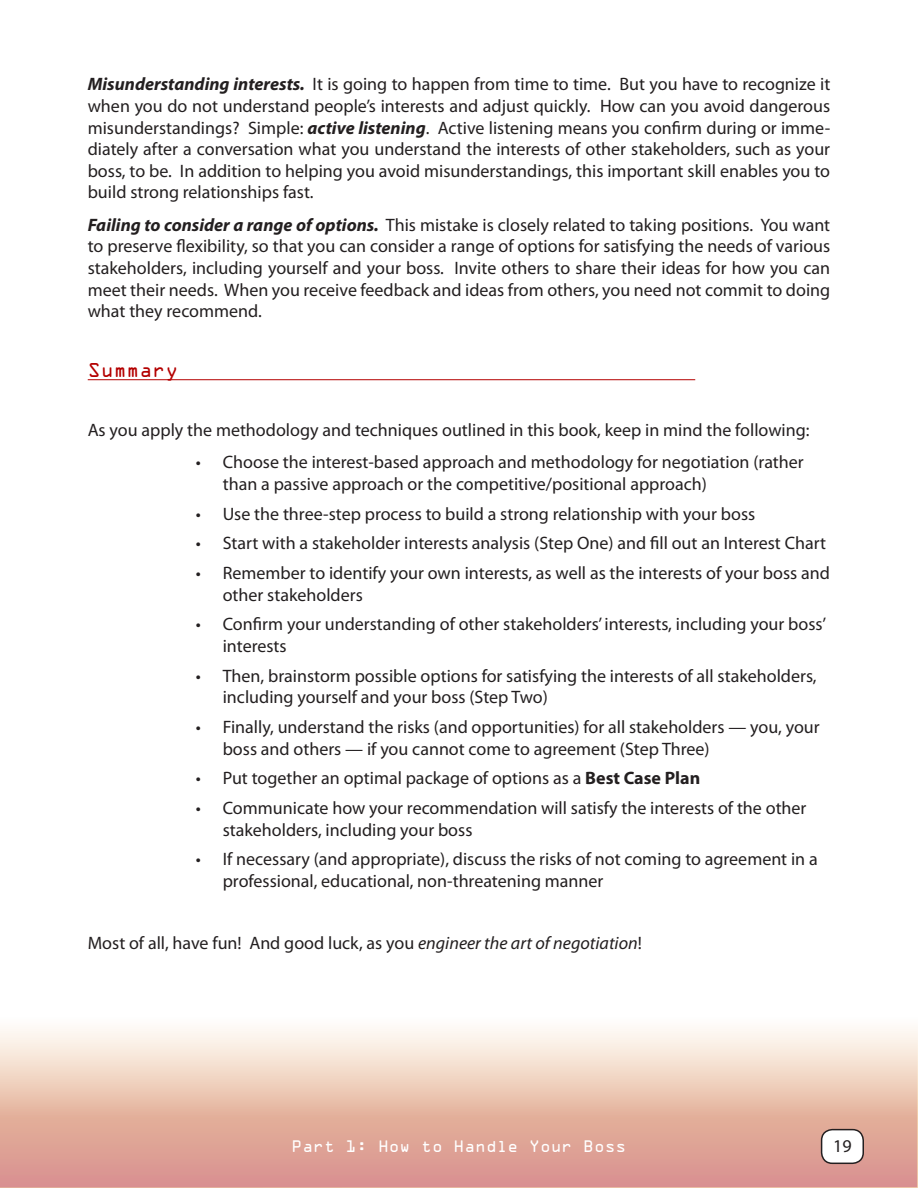
<style>
.page{position:relative;width:918px;height:1188px;background:#fff}
.page>*{position:absolute;margin:0;border:0;box-sizing:border-box;transform-origin:0 0}
.Paragraph{font:18px/21.6px "Myriad Pro";color:#231f20;text-align:justify}
.Bulleted{font:18px/21.6px "Myriad Pro";color:#231f20}
.Subhead{font:18px "OCRA Std";color:#b40001}
.t1{font:15px "OCRA Std";color:#fff}
.s1{font-weight:700;font-style:italic}
.s2{font-weight:700}
.s3{font-style:italic}
</style>
<div class="page">
<svg style="left:0;top:1029px;width:918px;height:159px;background:#e8bfb1"></svg>
<div style="left:822px;top:1130px;width:41px;height:33px;background:#fff;border-radius:11px"></div>
<div style="left:821px;top:1129px;width:43px;height:35px;border:2px solid #231f20;border-radius:11px"></div>
<hr style="left:88px;top:379px;width:607px;height:1px;background:#b40001">
<p class="Paragraph" style="left:88px;top:73px;width:744px"><span class="s1">Misunderstanding interests.</span> It is going to happen from time to time. But you have to recognize it when you do not understand people’s interests and adjust quickly. How can you avoid dangerous misunderstandings? Simple: <span class="s1">active listening</span>. Active listening means you confirm during or imme&shy;diately after a conversation what you understand the interests of other stakeholders, such as your boss, to be. In addition to helping you avoid misunderstandings, this important skill enables you to build strong relationships fast.</p>
<p class="Paragraph" style="left:88px;top:214px;width:744px"><span class="s1">Failing to consider a range of options.</span> This mistake is closely related to taking positions. You want to preserve flexibility, so that you can consider a range of options for satisfying the needs of various stakeholders, including yourself and your boss. Invite others to share their ideas for how you can meet their needs. When you receive feedback and ideas from others, you need not commit to doing what they recommend.</p>
<p class="Subhead" style="left:88px;top:362px;width:92px">Summary</p>
<p class="Paragraph" style="left:88px;top:419px;width:723px">As you apply the methodology and techniques outlined in this book, keep in mind the following:</p>
<p class="Bulleted" style="left:223px;top:451px;width:583px;text-indent:-27px">• Choose the interest-based approach and methodology for negotiation (rather than a passive approach or the competitive/positional approach)</p>
<p class="Bulleted" style="left:196px;top:503px;width:561px">• Use the three-step process to build a strong relationship with your boss</p>
<p class="Bulleted" style="left:196px;top:532px;width:632px">• Start with a stakeholder interests analysis (Step One) and fill out an Interest Chart</p>
<p class="Bulleted" style="left:223px;top:562px;width:609px;text-indent:-27px">• Remember to identify your own interests, as well as the interests of your boss and other stakeholders</p>
<p class="Bulleted" style="left:223px;top:613px;width:605px;text-indent:-27px">• Confirm your understanding of other stakeholders’ interests, including your boss’ interests</p>
<p class="Bulleted" style="left:223px;top:665px;width:595px;text-indent:-27px">• Then, brainstorm possible options for satisfying the interests of all stakeholders, including yourself and your boss (Step Two)</p>
<p class="Bulleted" style="left:223px;top:716px;width:599px;text-indent:-27px">• Finally, understand the risks (and opportunities) for all stakeholders — you, your boss and others — if you cannot come to agreement (Step Three)</p>
<p class="Bulleted" style="left:196px;top:767px;width:506px">• Put together an optimal package of options as a <span class="s2">Best Case Plan</span></p>
<p class="Bulleted" style="left:223px;top:797px;width:585px;text-indent:-27px">• Communicate how your recommendation will satisfy the interests of the other stakeholders, including your boss</p>
<p class="Bulleted" style="left:223px;top:848px;width:597px;text-indent:-27px">• If necessary (and appropriate), discuss the risks of not coming to agreement in a professional, educational, non-threatening manner</p>
<p class="Paragraph" style="left:88px;top:932px;width:556px">Most of all, have fun! And good luck, as you <span class="s3">engineer the art of negotiation</span>!</p>
<p class="t1" style="left:292px;top:1140px;width:336px">Part 1: How to Handle Your Boss</p>
<p class="Paragraph" style="left:833px;top:1135px;width:20px">19</p>
</div>
